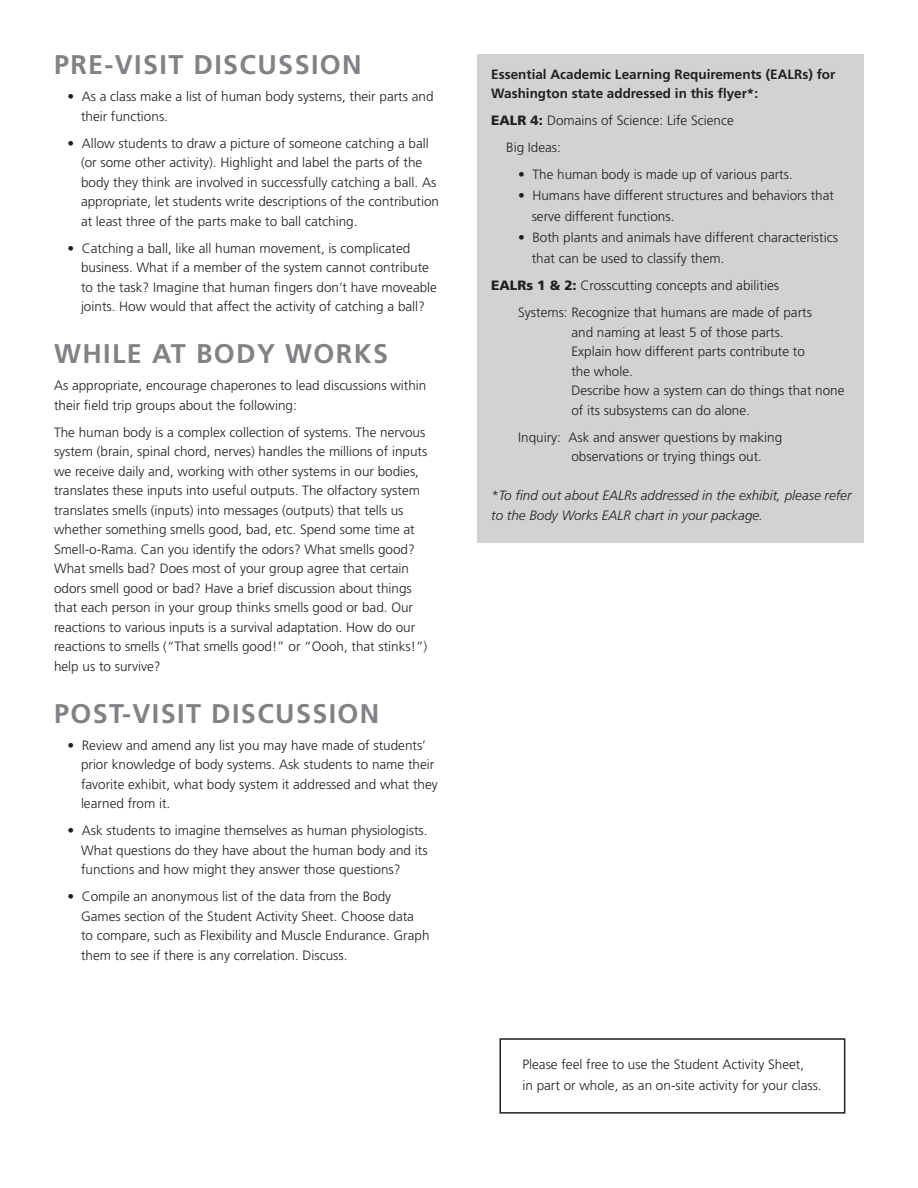
<style>
.page{position:relative;width:918px;height:1188px;background:#fff}
.page>*{position:absolute;margin:0;border:0;box-sizing:border-box;transform-origin:0 0}
.t1{font:700 27px "Frutiger LT Std";letter-spacing:.05em;color:#808285}
.t2{font:300 13.5px/19.5px "Frutiger";color:#231f20}
.t3{font:italic 300 13.5px/19.5px "Frutiger";color:#231f20}
.t4{font:700 13.5px/19.5px "Frutiger";color:#231f20}
.s1{font-weight:900}
</style>
<div class="page">
<div style="left:478px;top:54px;width:386px;height:488px;background:#d1d2d4"></div>
<div style="left:500px;top:1038px;width:345px;height:76px;border:2px solid #231f20"></div>
<p class="t1" style="left:54px;top:49px;width:309px">PRE-VISIT DISCUSSION</p>
<p class="t2" style="left:81px;top:87px;width:354px;text-indent:-14px">• As a class make a list of human body systems, their parts and their functions.</p>
<p class="t2" style="left:81px;top:134px;width:360px;text-indent:-14px">• Allow students to draw a picture of someone catching a ball (or some other activity). Highlight and label the parts of the body they think are involved in successfully catching a ball. As appropriate, let students write descriptions of the contribution at least three of the parts make to ball catching.</p>
<p class="t2" style="left:81px;top:239px;width:358px;text-indent:-14px">• Catching a ball, like all human movement, is complicated business. What if a member of the system cannot contribute to the task? Imagine that human fingers don’t have moveable joints. How would that affect the activity of catching a ball?</p>
<p class="t1" style="left:54px;top:338px;width:336px">WHILE AT BODY WORKS</p>
<p class="t2" style="left:54px;top:376px;width:374px">As appropriate, encourage chaperones to lead discussions within their field trip groups about the following:</p>
<p class="t2" style="left:54px;top:422px;width:375px">The human body is a complex collection of systems. The nervous system (brain, spinal chord, nerves) handles the millions of inputs we receive daily and, working with other systems in our bodies, translates these inputs into useful outputs. The olfactory system translates smells (inputs) into messages (outputs) that tells us whether something smells good, bad, etc. Spend some time at Smell-o-Rama. Can you identify the odors? What smells good?<br>What smells bad? Does most of your group agree that certain odors smell good or bad? Have a brief discussion about things that each person in your group thinks smells good or bad. Our reactions to various inputs is a survival adaptation. How do our reactions to smells (“That smells good!” or “Oooh, that stinks!”) help us to survive?</p>
<p class="t1" style="left:54px;top:697px;width:327px">POST-VISIT DISCUSSION</p>
<p class="t2" style="left:81px;top:735px;width:358px;text-indent:-14px">• Review and amend any list you may have made of students’ prior knowledge of body systems. Ask students to name their favorite exhibit, what body system it addressed and what they learned from it.</p>
<p class="t2" style="left:81px;top:821px;width:348px;text-align:justify;text-indent:-14px">• Ask students to imagine themselves as human physiologists.<br>What questions do they have about the human body and its functions and how might they answer those questions?</p>
<p class="t2" style="left:81px;top:887px;width:350px;text-indent:-14px">• Compile an anonymous list of the data from the Body Games section of the Student Activity Sheet. Choose data<br>to compare, such as Flexibility and Muscle Endurance. Graph them to see if there is any correlation. Discuss.</p>
<p class="t4" style="left:491px;top:64px;width:346px">Essential Academic Learning Requirements (EALRs) for<br>Washington state addressed in this flyer*:</p>
<p class="t2" style="left:491px;top:111px;width:244px"><span class="s1">EALR 4:</span> Domains of Science: Life Science</p>
<p class="t2" style="left:506px;top:138px;width:56px">Big Ideas:</p>
<p class="t2" style="left:518px;top:165px;width:276px">• The human body is made up of various parts.</p>
<p class="t2" style="left:532px;top:185px;width:304px;line-height:21px;text-indent:-14px">• Humans have different structures and behaviors that serve different functions.</p>
<p class="t2" style="left:532px;top:227px;width:308px;line-height:21px;text-indent:-14px">• Both plants and animals have different characteristics that can be used to classify them.</p>
<p class="t2" style="left:491px;top:276px;width:289px"><span class="s1">EALRs 1 &amp; 2:</span> Crosscutting concepts and abilities</p>
<p class="t2" style="left:518px;top:303px;width:295px">Systems: Recognize that humans are made of parts</p>
<p class="t2" style="left:571px;top:322px;width:214px">and naming at least 5 of those parts.</p>
<p class="t2" style="left:571px;top:342px;width:235px">Explain how different parts contribute to</p>
<p class="t2" style="left:571px;top:361px;width:63px">the whole.</p>
<p class="t2" style="left:571px;top:381px;width:275px">Describe how a system can do things that none</p>
<p class="t2" style="left:571px;top:400px;width:180px">of its subsystems can do alone.</p>
<p class="t2" style="left:518px;top:427px;width:266px">Inquiry: Ask and answer questions by making</p>
<p class="t2" style="left:571px;top:447px;width:192px">observations or trying things out.</p>
<p class="t3" style="left:491px;top:486px;width:362px">*To find out about EALRs addressed in the exhibit, please refer to the Body Works EALR chart in your package.</p>
<p class="t2" style="left:522px;top:1054px;width:283px">Please feel free to use the Student Activity Sheet,</p>
<p class="t2" style="left:522px;top:1075px;width:301px">in part or whole, as an on-site activity for your class.</p>
</div>
